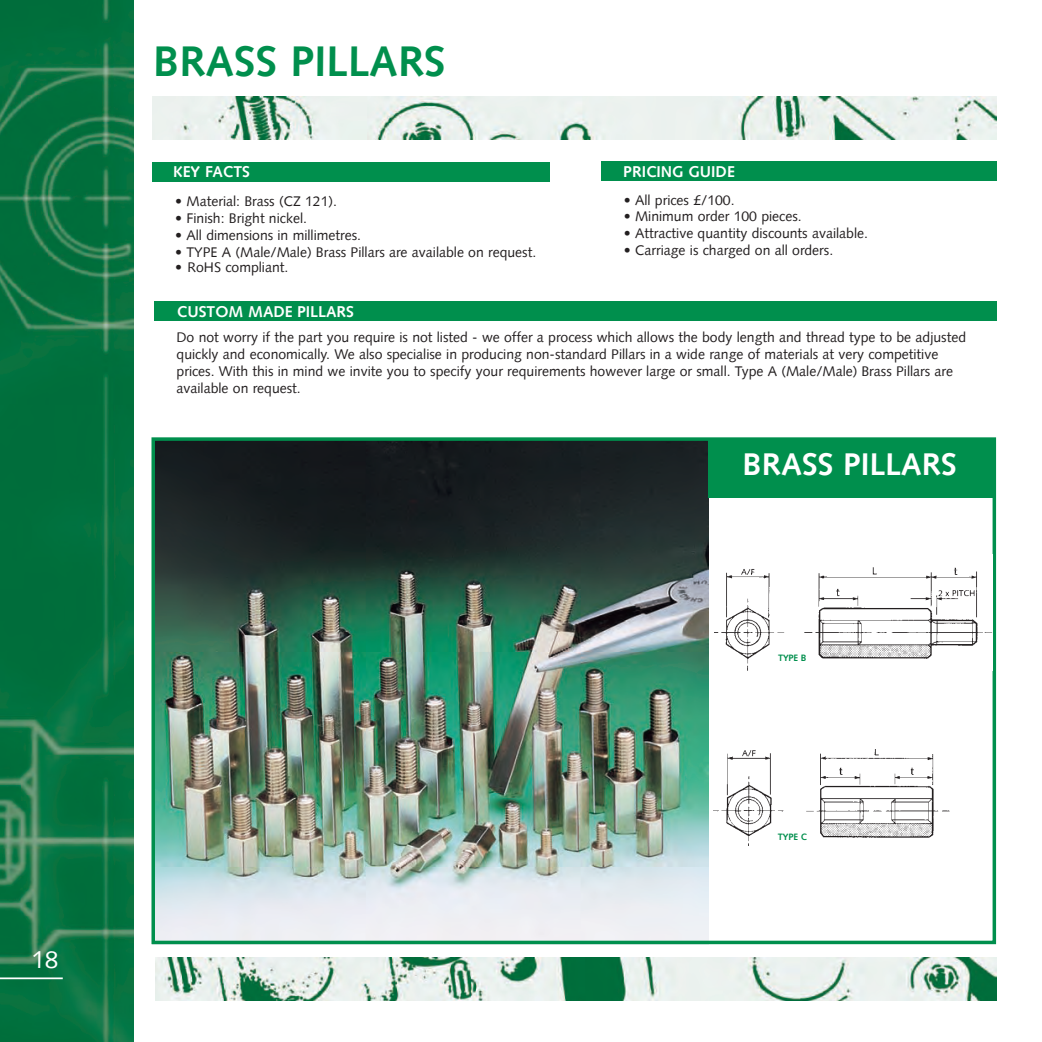
<style>
.page{position:relative;width:1042px;height:1042px;background:#fff}
.page>*{position:absolute;margin:0;border:0;box-sizing:border-box;transform-origin:0 0}
.t1{font:700 43.05px "Syntax";color:#008f4d}
.t2{font:700 31.5px "Syntax";color:#fff}
.t3{font:24.5px "Syntax";color:#fff}
.t4{font:700 15.75px "Syntax";color:#fff}
.t5{font:14px/16.8px "Syntax";color:#231f20}
.t6{font:700 9.28px "Syntax";letter-spacing:-.015em;color:#008f4d}
</style>
<div class="page">
<img style="left:156px;top:442px;width:552px;height:497px">
<div style="left:152px;top:162px;width:397px;height:20px;background:#008f4d"></div>
<img style="left:155px;top:958px;width:841px;height:42px">
<div style="left:601px;top:161px;width:395px;height:20px;background:#008f4d"></div>
<div style="left:151px;top:437px;width:845px;height:507px;border:4px solid #008f4d"></div>
<div style="left:708px;top:438px;width:288px;height:60px;background:#008f4d"></div>
<img style="left:0;top:0;width:134px;height:1042px">
<hr style="left:0;top:977px;width:63px;height:2px;background:#fff">
<img style="left:713px;top:749px;width:237px;height:97px">
<div style="left:777px;top:832px;width:33px;height:15px;background:#fff"></div>
<div style="left:714px;top:554px;width:278px;height:117px;background:#fff"></div>
<img style="left:714px;top:567px;width:278px;height:104px">
<img style="left:152px;top:96px;width:844px;height:43px">
<div style="left:154px;top:301px;width:842px;height:20px;background:#008f4d"></div>
<div style="left:777px;top:653px;width:33px;height:15px;background:#fff"></div>
<h3 class="t3" style="left:31px;top:948px;width:29px">18</h3>
<h1 class="t1" style="left:153px;top:42px;width:294px">BRASS PILLARS</h1>
<p class="t4" style="left:173px;top:165px;width:78px">KEY FACTS</p>
<p class="t5" style="left:175px;top:194px;width:163px">• Material: Brass (CZ 121).</p>
<p class="t5" style="left:175px;top:211px;width:133px">• Finish: Bright nickel.</p>
<p class="t5" style="left:175px;top:228px;width:187px">• All dimensions in millimetres.</p>
<p class="t5" style="left:175px;top:244px;width:362px">• TYPE A (Male/Male) Brass Pillars are available on request.</p>
<p class="t5" style="left:175px;top:260px;width:115px">• RoHS compliant.</p>
<p class="t4" style="left:623px;top:165px;width:113px">PRICING GUIDE</p>
<p class="t5" style="left:624px;top:192px;width:112px">• All prices £/100.</p>
<p class="t5" style="left:624px;top:209px;width:179px">• Minimum order 100 pieces.</p>
<p class="t5" style="left:624px;top:226px;width:246px">• Attractive quantity discounts available.</p>
<p class="t5" style="left:624px;top:243px;width:211px">• Carriage is charged on all orders.</p>
<p class="t4" style="left:177px;top:304px;width:179px">CUSTOM MADE PILLARS</p>
<p class="t5" style="left:177px;top:330px;width:791px">Do not worry if the part you require is not listed - we offer a process which allows the body length and thread type to be adjusted quickly and economically. We also specialise in producing non-standard Pillars in a wide range of materials at very competitive prices. With this in mind we invite you to specify your requirements however large or small. Type A (Male/Male) Brass Pillars are available on request.</p>
<h2 class="t2" style="left:742px;top:450px;width:216px">BRASS PILLARS</h2>
<p class="t6" style="left:778px;top:654px;width:30px">TYPE B</p>
<p class="t6" style="left:778px;top:833px;width:30px">TYPE C</p>
</div>
